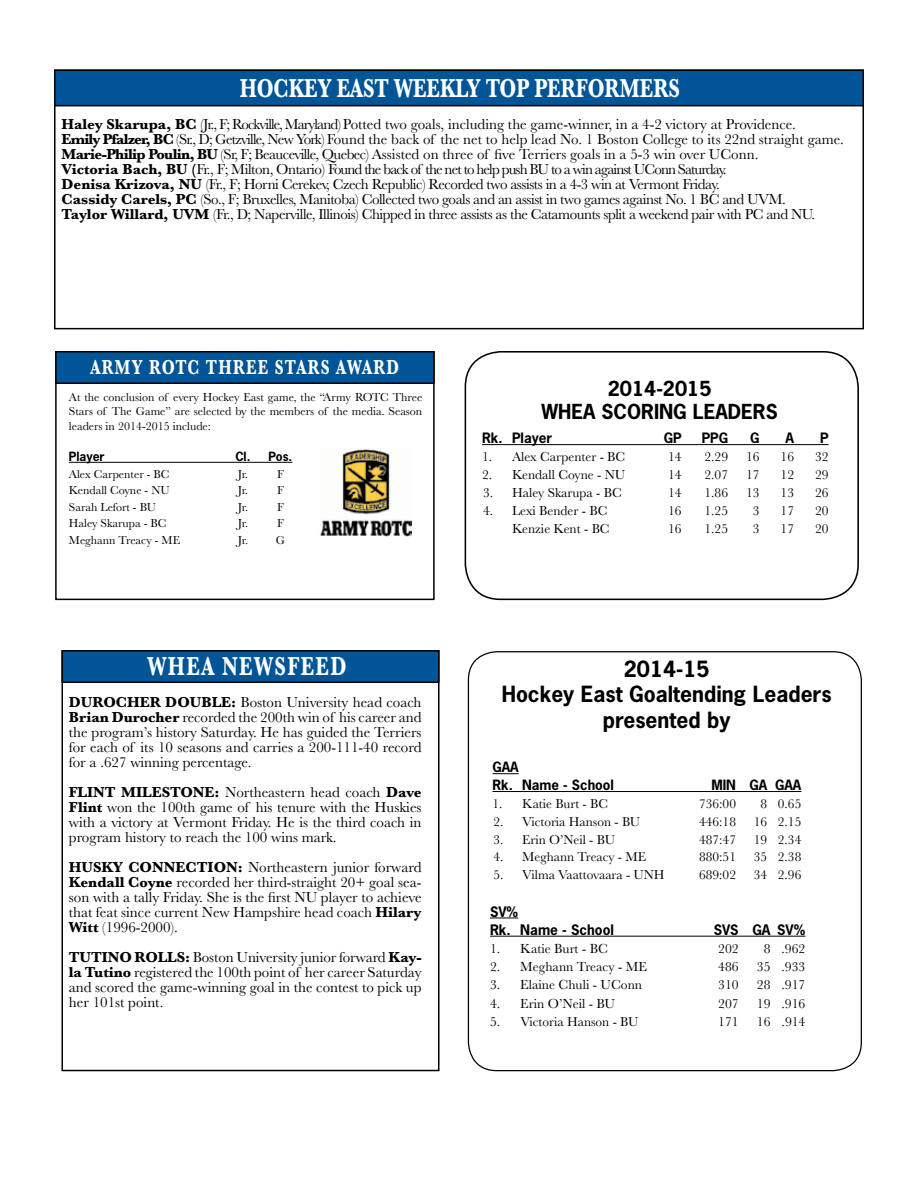
<style>
.page{position:relative;width:918px;height:1188px;background:#fff}
.page>*{position:absolute;margin:0;border:0;box-sizing:border-box;transform-origin:0 0}
.t1{font:700 27px "Baskerville";color:#fff;scale:.75 1}
.t2{font:700 27px "Baskerville";letter-spacing:.07em;color:#fff;scale:.75 1}
.t3{font:700 21px/25.2px "News Gothic Std";color:#000;text-align:center}
.t4{font:700 21px "Baskerville";letter-spacing:.08em;color:#fff;scale:.75 1}
.t5{font:700 19.5px/23.4px "News Gothic Std";color:#000;text-align:center}
.t6{font:15px/15px "Baskerville";letter-spacing:-.02em;color:#000;text-align:justify}
.t7{font:13.65px "Baskerville";color:#000}
.t8{font:700 13.65px/18.1px "News Gothic Std";color:#000}
.t9{font:13.5px "Baskerville";color:#000}
.t10{font:700 13.5px "News Gothic Std";color:#000}
.t11{font:13.35px "Baskerville";color:#000}
.t12{font:700 13.35px/17.9px "News Gothic Std";color:#000}
.t13{font:12px/13.5px "Baskerville";color:#000}
.t14{font:700 12px "News Gothic Std";color:#000}
.s1{font-weight:700}
.s2{font-size:13.65px}
</style>
<div class="page">
<div style="left:55px;top:70px;width:808px;height:36px;background:#005596"></div>
<div style="left:54px;top:70px;width:810px;height:36px;border:2px solid #000"></div>
<div style="left:62px;top:650px;width:378px;height:421px;border:2px solid #000"></div>
<div style="left:62px;top:651px;width:377px;height:31px;background:#005596"></div>
<div style="left:62px;top:650px;width:378px;height:33px;border:2px solid #000"></div>
<div style="left:55px;top:351px;width:380px;height:249px;border:2px solid #000"></div>
<div style="left:56px;top:352px;width:378px;height:31px;background:#005596"></div>
<div style="left:55px;top:351px;width:380px;height:33px;border:2px solid #000"></div>
<img style="left:320px;top:449px;width:91px;height:88px">
<hr style="left:69px;top:462px;width:223px;height:1px;background:#000">
<div style="left:465px;top:351px;width:394px;height:249px;border:2px solid #000;border-radius:35px"></div>
<svg style="left:493px;top:773px;width:26px;height:1px"></svg>
<hr style="left:493px;top:791px;width:308px;height:1px;background:#000">
<svg style="left:490px;top:918px;width:28px;height:1px"></svg>
<hr style="left:490px;top:936px;width:315px;height:1px;background:#000">
<hr style="left:482px;top:444px;width:347px;height:1px;background:#000">
<h1 class="t1" style="left:240px;top:69px;width:589px">HOCKEY EAST WEEKLY TOP PERFORMERS</h1>
<p class="t6" style="left:62px;top:117px;width:784px;text-align:left"><span class="s1">Haley Skarupa, BC</span> (Jr., F; Rockville, Maryland) Potted two goals, including the game-winner, in a 4-2 victory at Providence.<br><span class="s1">Emily Pfalzer, BC</span> (Sr., D; Getzville, New York) Found the back of the net to help lead No. 1 Boston College to its 22nd straight game.<br><span class="s1">Marie-Philip Poulin, BU</span> (Sr, F; Beauceville, Quebec) Assisted on three of five Terriers goals in a 5-3 win over UConn.<br><span class="s1">Victoria Bach, BU (</span>Fr., F; Milton, Ontario) Found the back of the net to help push BU to a win against UConn Saturday.<br><span class="s1">Denisa Krizova, NU</span> (Fr., F; Horni Cerekev, Czech Republic) Recorded two assists in a 4-3 win at Vermont Friday.<br><span class="s1">Cassidy Carels, PC</span> (So., F; Bruxelles, Manitoba) Collected two goals and an assist in two games against No. 1 BC and UVM.<br><span class="s1">Taylor Willard, UVM</span> (Fr., D; Naperville, Illinois) Chipped in three assists as the Catamounts split a weekend pair with PC and NU.</p>
<h2 class="t4" style="left:91px;top:353px;width:413px">ARMY ROTC THREE STARS AWARD</h2>
<p class="t13" style="left:69px;top:391px;width:355px">At the conclusion of every Hockey East game, the “Army ROTC Three<br>Stars of The Game” are selected by the members of the media. Season</p>
<p class="t13" style="left:69px;top:419px;width:144px">leaders in 2014-2015 include:</p>
<p class="t14" style="left:69px;top:449px;width:37px">Player</p>
<p class="t14" style="left:235px;top:449px;width:59px">Cl. Pos.</p>
<p class="t13" style="left:69px;top:467px;width:102px">Alex Carpenter - BC</p>
<p class="t13" style="left:238px;top:467px;width:12px">Jr.</p>
<p class="t13" style="left:277px;top:467px;width:8px">F</p>
<p class="t13" style="left:69px;top:484px;width:102px">Kendall Coyne - NU</p>
<p class="t13" style="left:238px;top:484px;width:12px">Jr.</p>
<p class="t13" style="left:277px;top:484px;width:8px">F</p>
<p class="t13" style="left:69px;top:500px;width:89px">Sarah Lefort - BU</p>
<p class="t13" style="left:238px;top:500px;width:12px">Jr.</p>
<p class="t13" style="left:277px;top:500px;width:8px">F</p>
<p class="t13" style="left:69px;top:517px;width:99px">Haley Skarupa - BC</p>
<p class="t13" style="left:238px;top:517px;width:12px">Jr.</p>
<p class="t13" style="left:277px;top:517px;width:8px">F</p>
<p class="t13" style="left:69px;top:533px;width:113px">Meghann Treacy - ME</p>
<p class="t13" style="left:238px;top:533px;width:49px">Jr. G</p>
<h1 class="t2" style="left:148px;top:648px;width:267px">WHEA NEWSFEED</h1>
<p class="t6" style="left:69px;top:695px;width:354px"><span class="s1">DUROCHER DOUBLE:</span> Boston University head coach <span class="s1">Brian Durocher</span> recorded the 200th win of his career and the program’s history Saturday. He has guided the Terriers for each of its 10 seasons and carries a 200-111-40 record for a .627 winning percentage.</p>
<p class="t6" style="left:69px;top:785px;width:354px"><span class="s1">FLINT MILESTONE:</span> Northeastern head coach <span class="s1">Dave Flint</span> won the 100th game of his tenure with the Huskies with a victory at Vermont Friday. He is the third coach in program history to reach the 100 wins mark.</p>
<p class="t6" style="left:69px;top:860px;width:354px"><span class="s1">HUSKY CONNECTION:</span> Northeastern junior forward <span class="s1">Kendall Coyne</span> recorded her third-straight 20+ goal sea&shy;son with a tally Friday. She is the first NU player to achieve that feat since current New Hampshire head coach <span class="s1">Hilary Witt</span> (1996-2000).</p>
<p class="t6" style="left:69px;top:950px;width:354px"><span class="s1">TUTINO ROLLS:</span> Boston University junior forward <span class="s1">Kay&shy;la Tutino</span> registered the 100th point of her career Saturday and scored the game-winning goal in the contest to pick up her 101st point.</p>
<h3 class="t5" style="left:542px;top:376px;width:238px">2014-2015<br>WHEA SCORING LEADERS</h3>
<p class="t10" style="left:482px;top:429px;width:72px">Rk. Player</p>
<p class="t10" style="left:664px;top:429px;width:19px">GP</p>
<p class="t10" style="left:702px;top:429px;width:28px">PPG</p>
<p class="t10" style="left:750px;top:429px;width:11px">G</p>
<p class="t10" style="left:786px;top:429px;width:10px">A</p>
<p class="t10" style="left:820px;top:429px;width:10px">P</p>
<p class="t9" style="left:482px;top:448px;width:145px">1. Alex Carpenter - BC</p>
<p class="t9" style="left:668px;top:448px;width:15px">14</p>
<p class="t9" style="left:704px;top:448px;width:25px">2.29</p>
<p class="t9" style="left:746px;top:448px;width:15px">16</p>
<p class="t9" style="left:781px;top:448px;width:15px">16</p>
<p class="t9" style="left:815px;top:448px;width:15px">32</p>
<p class="t9" style="left:482px;top:466px;width:145px">2. Kendall Coyne - NU</p>
<p class="t9" style="left:668px;top:466px;width:15px">14</p>
<p class="t9" style="left:704px;top:466px;width:25px">2.07</p>
<p class="t9" style="left:746px;top:466px;width:15px">17</p>
<p class="t9" style="left:781px;top:466px;width:15px">12</p>
<p class="t9" style="left:815px;top:466px;width:15px">29</p>
<p class="t9" style="left:483px;top:484px;width:140px">3. Haley Skarupa - BC</p>
<p class="t9" style="left:668px;top:484px;width:15px">14</p>
<p class="t9" style="left:704px;top:484px;width:25px">1.86</p>
<p class="t9" style="left:746px;top:484px;width:15px">13</p>
<p class="t9" style="left:781px;top:484px;width:15px">13</p>
<p class="t9" style="left:815px;top:484px;width:15px">26</p>
<p class="t9" style="left:483px;top:502px;width:126px">4. Lexi Bender - BC</p>
<p class="t9" style="left:668px;top:502px;width:15px">16</p>
<p class="t9" style="left:704px;top:502px;width:25px">1.25</p>
<p class="t9" style="left:753px;top:502px;width:8px">3</p>
<p class="t9" style="left:781px;top:502px;width:15px">17</p>
<p class="t9" style="left:815px;top:502px;width:15px">20</p>
<p class="t9" style="left:512px;top:520px;width:99px">Kenzie Kent - BC</p>
<p class="t9" style="left:668px;top:520px;width:15px">16</p>
<p class="t9" style="left:704px;top:520px;width:25px">1.25</p>
<p class="t9" style="left:753px;top:520px;width:8px">3</p>
<p class="t9" style="left:781px;top:520px;width:15px">17</p>
<p class="t9" style="left:815px;top:520px;width:15px">20</p>
<h2 class="t3" style="left:502px;top:656px;width:331px">2014-15<br>Hockey East Goaltending Leaders presented by</h2>
<p class="t12" style="left:493px;top:758px;width:123px">GAA<br>Rk. Name - School</p>
<p class="t12" style="left:711px;top:776px;width:91px">MIN GA GAA</p>
<p class="t11" style="left:493px;top:795px;width:117px">1. Katie Burt - BC</p>
<p class="t11" style="left:699px;top:795px;width:38px">736:00</p>
<p class="t11" style="left:761px;top:795px;width:42px">8 0.65</p>
<p class="t11" style="left:494px;top:813px;width:148px">2. Victoria Hanson - BU</p>
<p class="t11" style="left:699px;top:813px;width:38px">446:18</p>
<p class="t11" style="left:754px;top:813px;width:49px">16 2.15</p>
<p class="t11" style="left:494px;top:831px;width:123px">3. Erin O’Neil - BU</p>
<p class="t11" style="left:699px;top:831px;width:38px">487:47</p>
<p class="t11" style="left:754px;top:831px;width:49px">19 2.34</p>
<p class="t11" style="left:494px;top:849px;width:154px">4. Meghann Treacy - ME</p>
<p class="t11" style="left:699px;top:849px;width:38px">880:51</p>
<p class="t11" style="left:754px;top:849px;width:49px">35 2.38</p>
<p class="t11" style="left:494px;top:866px;width:173px">5. Vilma Vaattovaara - UNH</p>
<p class="t11" style="left:699px;top:866px;width:38px">689:02</p>
<p class="t11" style="left:754px;top:866px;width:49px">34 2.96</p>
<p class="t8" style="left:490px;top:902px;width:126px">SV%<br>Rk. Name - School</p>
<p class="t8" style="left:714px;top:920px;width:93px">SVS GA SV%</p>
<p class="t7" style="left:490px;top:940px;width:119px">1. Katie Burt - BC</p>
<p class="t7" style="left:718px;top:940px;width:22px">202</p>
<p class="t7" style="left:764px;top:940px;width:43px">8 .962</p>
<p class="t7" style="left:490px;top:958px;width:159px">2. Meghann Treacy - ME</p>
<p class="t7" style="left:718px;top:958px;width:22px">486</p>
<p class="t7" style="left:757px;top:958px;width:50px">35 .933</p>
<p class="t7" style="left:490px;top:976px;width:154px">3. Elaine Chuli - UConn</p>
<p class="t7" style="left:718px;top:976px;width:22px">310</p>
<p class="t7" style="left:757px;top:976px;width:50px">28 .917</p>
<p class="t7" style="left:490px;top:994px;width:127px">4. Erin O’Neil - BU</p>
<p class="t7" style="left:718px;top:994px;width:22px">207</p>
<p class="t7" style="left:757px;top:994px;width:50px">19 .916</p>
<p class="t11" style="left:490px;top:1013px;width:150px"><span class="s2">5.</span> Victoria Hanson - BU</p>
<p class="t7" style="left:718px;top:1013px;width:22px">171</p>
<p class="t7" style="left:757px;top:1013px;width:50px">16 .914</p>
</div>
